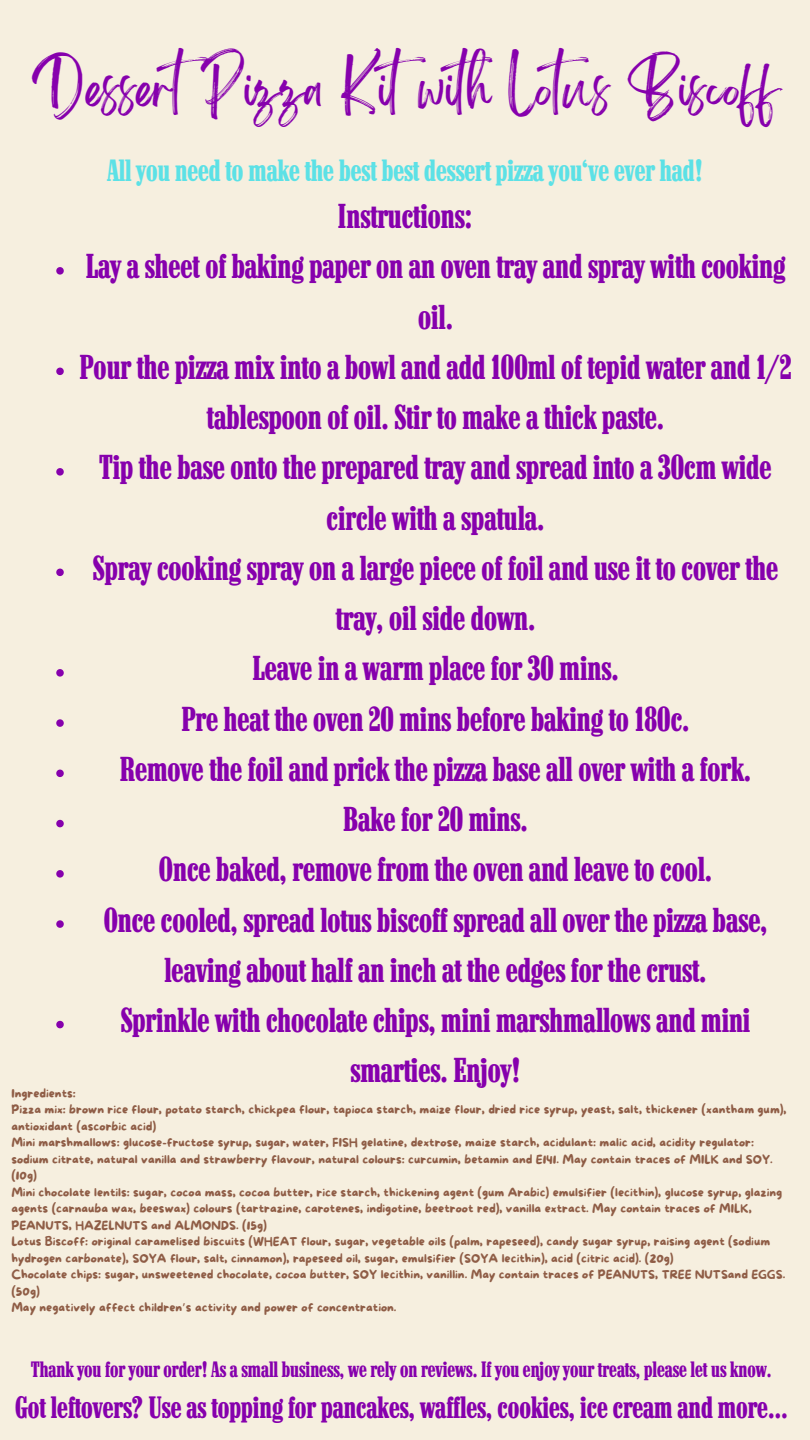
<style>
.page{position:relative;width:810px;height:1440px;background:#f6efdf}
.page>*{position:absolute;margin:0;border:0;box-sizing:border-box;transform-origin:0 0}
.t1{font:44.2px "Brightwall";color:#8600ad}
.t2{font:36px/50.2px "Neo Contact LT Pro";color:#8600ad;text-align:center}
.t3{font:32.1px "Neo Contact LT Pro";color:#8600ad}
.t4{font:32px "Neo Contact LT Pro";color:#5ce1e6}
.t5{font:23.1px "Neo Contact LT Pro";color:#8600ad}
.t6{font:12px/16.5px "More Sugar";color:#8f5d46}
.s1{font-family:"Noto Sans Gurmukhi"}
</style>
<div class="page">
<svg style="left:56px;top:267px;width:8px;height:8px"></svg>
<svg style="left:56px;top:368px;width:8px;height:7px"></svg>
<svg style="left:56px;top:468px;width:8px;height:8px"></svg>
<svg style="left:56px;top:569px;width:8px;height:7px"></svg>
<svg style="left:56px;top:669px;width:8px;height:8px"></svg>
<svg style="left:56px;top:719px;width:8px;height:8px"></svg>
<svg style="left:56px;top:770px;width:8px;height:7px"></svg>
<svg style="left:56px;top:820px;width:8px;height:7px"></svg>
<svg style="left:56px;top:870px;width:8px;height:8px"></svg>
<svg style="left:56px;top:920px;width:8px;height:8px"></svg>
<svg style="left:56px;top:1021px;width:8px;height:7px"></svg>
<h3 class="t1" style="left:32px;top:73px;width:747px">DessertPizza Kitwith Lotus Biscoff</h3>
<p class="t4" style="left:107px;top:159px;width:597px">All you need to make the best best dessert pizza you‘ve ever had!</p>
<p class="t2" style="left:338px;top:195px;width:136px">Instructions:</p>
<p class="t2" style="left:86px;top:245px;width:701px">Lay a sheet of baking paper on an oven tray and spray with cooking oil.</p>
<p class="t2" style="left:80px;top:346px;width:713px">Pour the pizza mix into a bowl and add 100ml of tepid water and 1/2 tablespoon of oil. Stir to make a thick paste.</p>
<p class="t2" style="left:100px;top:446px;width:674px">Tip the base onto the prepared tray and spread into a 30cm wide circle with a spatula.</p>
<p class="t2" style="left:93px;top:547px;width:687px">Spray cooking spray on a large piece of foil and use it to cover the tray, oil side down.</p>
<p class="t2" style="left:252px;top:647px;width:368px">Leave in a warm place for 30 mins.</p>
<p class="t2" style="left:182px;top:698px;width:509px">Pre heat the oven 20 mins before baking to 180c.</p>
<p class="t2" style="left:120px;top:748px;width:633px">Remove the foil and prick the pizza base all over with a fork.</p>
<p class="t2" style="left:343px;top:798px;width:186px">Bake for 20 mins.</p>
<p class="t2" style="left:159px;top:848px;width:555px">Once baked, remove from the oven and leave to cool.</p>
<p class="t2" style="left:104px;top:899px;width:665px">Once cooled, spread lotus biscoff spread all over the pizza base, leaving about half an inch at the edges for the crust.</p>
<p class="t2" style="left:121px;top:999px;width:631px">Sprinkle with chocolate chips, mini marshmallows and mini smarties. Enjoy!</p>
<p class="t6" style="left:11px;top:1086px;width:66px">Ingredients:</p>
<p class="t6" style="left:11px;top:1102px;width:777px">Pizza mix: brown rice flour, potato starch, chickpea flour, tapioca starch, maize flour, dried rice syrup, yeast, salt, thickener (xantham gum), antioxidant (ascorbic acid)</p>
<p class="t6" style="left:11px;top:1135px;width:763px">Mini marshmallows: glucose-fructose syrup, sugar, water, FISH gelatine, dextrose, maize starch, acidulant: malic acid, acidity regulator: sodium citrate, natural vanilla and strawberry flavour, natural colours: curcumin, betamin and E141. May contain traces of MILK and SOY. (10g)</p>
<p class="t6" style="left:11px;top:1185px;width:772px">Mini chocolate lentils: sugar, cocoa mass, cocoa butter, rice starch, thickening agent (gum Arabic) emulsifier (lecithin), glucose syrup, glazing agents (carnauba wax, beeswax) colours (tartrazine, carotenes, indigotine, beetroot red), vanilla extract. May contain traces of MILK,<br>PEANUTS, HAZELNUTS and ALMONDS. (15g)</p>
<p class="t6" style="left:11px;top:1234px;width:760px">Lotus Biscoff: original caramelised biscuits (WHEAT flour, sugar, vegetable oils (palm, rapeseed), candy sugar syrup, raising agent (sodium hydrogen carbonate), SOYA flour, salt, cinnamon), rapeseed oil, sugar, emulsifier (SOYA lecithin), acid (citric acid). (20g)</p>
<p class="t6" style="left:11px;top:1267px;width:775px">Chocolate chips: sugar, unsweetened chocolate, cocoa butter, SOY lecithin, vanillin. May contain traces of PEANUTS, TREE NUTSand EGGS. (50g)</p>
<h4 class="t6" style="left:11px;top:1300px;width:387px">May negatively affect children<span class="s1">’</span>s activity and power of concentration.</h4>
<h1 class="t5" style="left:31px;top:1361px;width:742px">Thank you for your order! As a small business, we rely on reviews. If you enjoy your treats, please let us know.</h1>
<h1 class="t3" style="left:15px;top:1397px;width:774px">Got leftovers? Use as topping for pancakes, waffles, cookies, ice cream and more…</h1>
</div>
